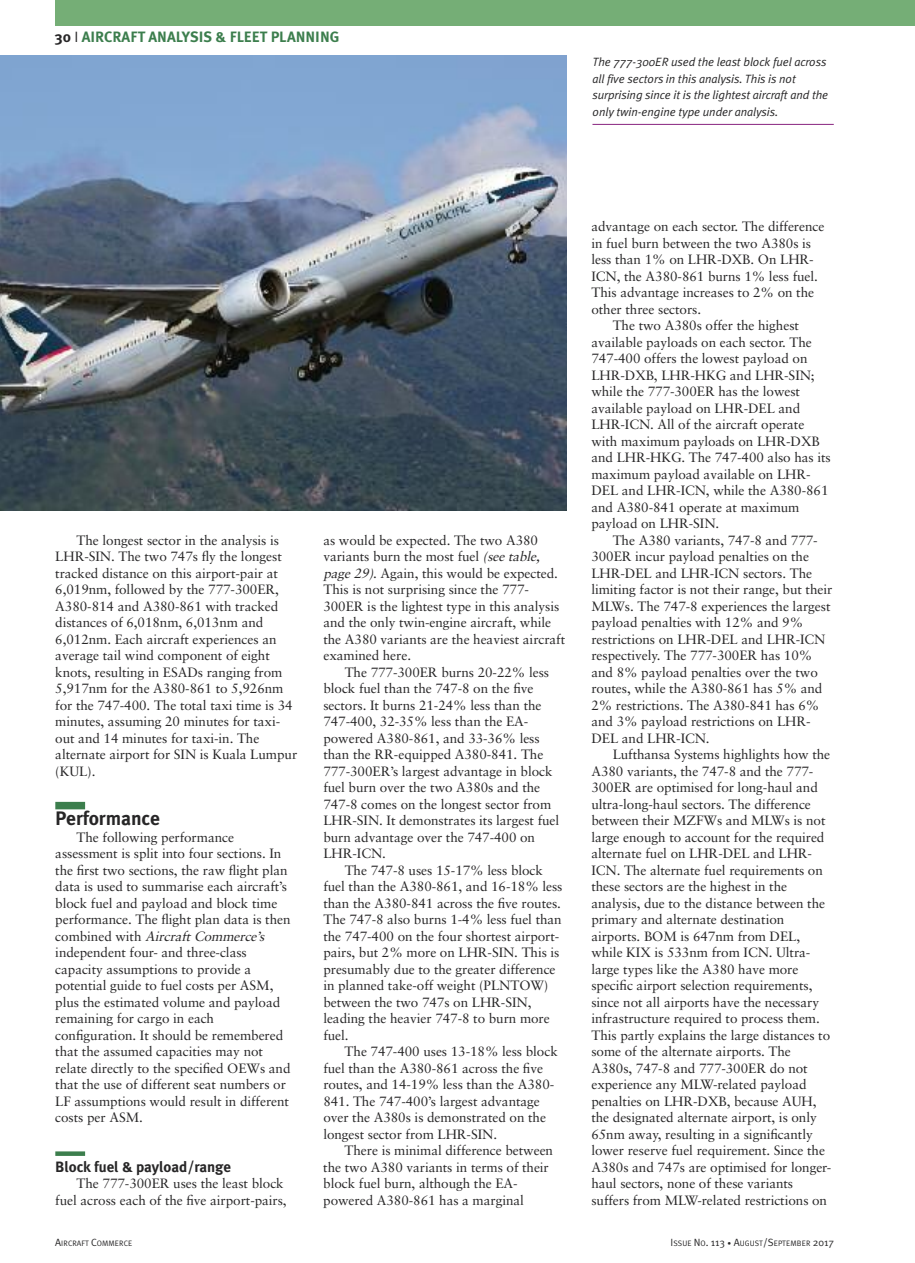
<style>
.page{position:relative;width:915px;height:1263px;background:#fff}
.page>*{position:absolute;margin:0;border:0;box-sizing:border-box;transform-origin:0 0}
.t1{font:700 19.5px "Meta Plus";letter-spacing:-.005em;color:#272627}
.t2{font:700 15px "Meta Plus";color:#3c7e4d}
.t3{font:700 15px "Meta Plus";letter-spacing:-.005em;color:#272627}
.t4{font:13.5px/16.5px "Sabon";letter-spacing:-.005em;color:#272627}
.t5{font:italic 12px/16.5px "Meta Plus Normal";letter-spacing:-.005em;color:#272627}
.t6{font:7.8px "Meta Plus Normal";letter-spacing:.01em;color:#272627}
.s1{color:#272627}
.s2{font-family:"Meta Plus Normal";font-weight:400;color:#272627}
.s3{font-style:italic}
.s4{font-size:10.5px}
.s5{font-size:7.5px}
</style>
<div class="page">
<div style="left:55px;top:802px;width:30px;height:7px;background:#3c7e4d"></div>
<div style="left:55px;top:1151px;width:30px;height:5px;background:#3c7e4d"></div>
<div style="left:55px;top:0;width:859px;height:26px;background:#75ae76"></div>
<img style="left:0;top:55px;width:566px;height:455px">
<hr style="left:592px;top:124px;width:241px;height:1px;background:#882480">
<p class="t2" style="left:55px;top:28px;width:285px"><span class="s1">30</span> <span class="s2">I</span> AIRCRAFT ANALYSIS &amp; FLEET PLANNING</p>
<p class="t5" style="left:592px;top:54px;width:237px">The 777-300ER used the least block fuel across all five sectors in this analysis. This is not surprising since it is the lightest aircraft and the only twin-engine type under analysis.</p>
<p class="t4" style="left:55px;top:533px;width:243px;text-indent:21px">The longest sector in the analysis is LHR-SIN. The two 747s fly the longest tracked distance on this airport-pair at 6,019nm, followed by the 777-300ER, A380-814 and A380-861 with tracked distances of 6,018nm, 6,013nm and 6,012nm. Each aircraft experiences an average tail wind component of eight knots, resulting in ESADs ranging from 5,917nm for the A380-861 to 5,926nm for the 747-400. The total taxi time is 34 minutes, assuming 20 minutes for taxi&shy;out and 14 minutes for taxi-in. The alternate airport for SIN is Kuala Lumpur (KUL).</p>
<h1 class="t1" style="left:55px;top:807px;width:106px">Performance</h1>
<p class="t4" style="left:55px;top:830px;width:237px;text-indent:21px">The following performance assessment is split into four sections. In the first two sections, the raw flight plan data is used to summarise each aircraft’s block fuel and payload and block time performance. The flight plan data is then c o m b i n e d w i t h <span class="s3">Aircraft Commerce’s </span>independent four- and three-class capacity assumptions to provide a potential guide to fuel costs per ASM, plus the estimated volume and payload remaining for cargo in each configuration. It should be remembered that the assumed capacities may not relate directly to the specified OEWs and that the use of different seat numbers or LF assumptions would result in different costs per ASM.</p>
<p class="t3" style="left:55px;top:1158px;width:177px">Block fuel &amp; payload/range</p>
<p class="t4" style="left:55px;top:1176px;width:233px;text-align:right">The 777-300ER uses the least block fuel across each of the five airport-pairs,</p>
<p class="t4" style="left:323px;top:533px;width:243px">as would be expected. The two A380 variants burn the most fuel <span class="s3">(seetable, page29)</span>. Again, this would be expected.<br>This is not surprising since the 777- 300ER is the lightest type in this analysis and the only twin-engine aircraft, while the A380 variants are the heaviest aircraft examined here.</p>
<p class="t4" style="left:323px;top:665px;width:237px;text-indent:21px">The 777-300ER burns 20-22% less block fuel than the 747-8 on the five sectors. It burns 21-24% less than the 747-400, 32-35% less than the EA&shy;powered A380-861, and 33-36% less than the RR-equipped A380-841. The 777-300ER’s largest advantage in block fuel burn over the two A380s and the 747-8 comes on the longest sector from LHR-SIN. It demonstrates its largest fuel burn advantage over the 747-400 on LHR-ICN.</p>
<p class="t4" style="left:323px;top:863px;width:240px;text-indent:21px">The 747-8 uses 15-17% less block fuel than the A380-861, and 16-18% less than the A380-841 across the five routes.<br>The 747-8 also burns 1-4% less fuel than the 747-400 on the four shortest airport&shy;pairs, but 2% more on LHR-SIN. This is presumably due to the greater difference in planned take-off weight (PLNTOW) between the two 747s on LHR-SIN, leading the heavier 747-8 to burn more fuel.</p>
<p class="t4" style="left:323px;top:1044px;width:236px;text-indent:21px">The 747-400 uses 13-18% less block fuel than the A380-861 across the five routes, and 14-19% less than the A380- 841. The 747-400’s largest advantage over the A380s is demonstrated on the longest sector from LHR-SIN.</p>
<p class="t4" style="left:323px;top:1143px;width:231px;text-indent:21px">There is minimal difference between the two A380 variants in terms of their block fuel burn, although the EA&shy;powered A380-861 has a marginal</p>
<p class="t4" style="left:591px;top:219px;width:234px">advantage on each sector. The difference</p>
<p class="t4" style="left:591px;top:236px;width:221px">in fuel burn between the two A380s is</p>
<p class="t4" style="left:591px;top:252px;width:224px">less than 1% on LHR-DXB. On LHR-</p>
<p class="t4" style="left:591px;top:269px;width:228px">ICN, the A380-861 burns 1% less fuel.</p>
<p class="t4" style="left:591px;top:285px;width:224px">This advantage increases to 2% on the</p>
<p class="t4" style="left:591px;top:302px;width:111px">other three sectors.</p>
<p class="t4" style="left:612px;top:318px;width:188px">The two A380s offer the highest</p>
<p class="t4" style="left:591px;top:335px;width:222px">available payloads on each sector. The</p>
<p class="t4" style="left:591px;top:351px;width:217px">747-400 offers the lowest payload on</p>
<p class="t4" style="left:591px;top:368px;width:225px">LHR-DXB, LHR-HKG and LHR-SIN;</p>
<p class="t4" style="left:591px;top:384px;width:210px">while the 777-300ER has the lowest</p>
<p class="t4" style="left:591px;top:401px;width:210px">available payload on LHR-DEL and</p>
<p class="t4" style="left:591px;top:417px;width:214px">LHR-ICN. All of the aircraft operate</p>
<p class="t4" style="left:591px;top:434px;width:230px">with maximum payloads on LHR-DXB</p>
<p class="t4" style="left:591px;top:450px;width:241px">and LHR-HKG. The 747-400 also has its</p>
<p class="t4" style="left:591px;top:467px;width:221px">maximum payload available on LHR-</p>
<p class="t4" style="left:591px;top:483px;width:238px">DEL and LHR-ICN, while the A380-861</p>
<p class="t4" style="left:591px;top:500px;width:209px">and A380-841 operate at maximum</p>
<p class="t4" style="left:591px;top:516px;width:129px">payload on LHR-SIN.</p>
<p class="t4" style="left:612px;top:533px;width:206px">The A380 variants, 747-8 and 777-</p>
<p class="t4" style="left:591px;top:549px;width:219px">300ER incur payload penalties on the</p>
<p class="t4" style="left:591px;top:566px;width:222px">LHR-DEL and LHR-ICN sectors. The</p>
<p class="t4" style="left:591px;top:582px;width:242px">limiting factor is not their range, but their</p>
<p class="t4" style="left:591px;top:599px;width:240px">MLWs. The 747-8 experiences the largest</p>
<p class="t4" style="left:591px;top:615px;width:213px">payload penalties with 12% and 9%</p>
<p class="t4" style="left:591px;top:632px;width:235px">restrictions on LHR-DEL and LHR-ICN</p>
<p class="t4" style="left:591px;top:648px;width:222px">respectively. The 777-300ER has 10%</p>
<p class="t4" style="left:591px;top:665px;width:228px">and 8% payload penalties over the two</p>
<p class="t4" style="left:591px;top:681px;width:232px">routes, while the A380-861 has 5% and</p>
<p class="t4" style="left:591px;top:698px;width:229px">2% restrictions. The A380-841 has 6%</p>
<p class="t4" style="left:591px;top:714px;width:220px">and 3% payload restrictions on LHR-</p>
<p class="t4" style="left:591px;top:731px;width:120px">DEL and LHR-ICN.</p>
<p class="t4" style="left:612px;top:747px;width:219px">Lufthansa Systems highlights how the</p>
<p class="t4" style="left:591px;top:764px;width:223px">A380 variants, the 747-8 and the 777-</p>
<p class="t4" style="left:591px;top:780px;width:228px">300ER are optimised for long-haul and</p>
<p class="t4" style="left:591px;top:797px;width:221px">ultra-long-haul sectors. The difference</p>
<p class="t4" style="left:591px;top:813px;width:235px">between their MZFWs and MLWs is not</p>
<p class="t4" style="left:591px;top:830px;width:234px">large enough to account for the required</p>
<p class="t4" style="left:591px;top:846px;width:222px">alternate fuel on LHR-DEL and LHR-</p>
<p class="t4" style="left:591px;top:863px;width:233px">ICN. The alternate fuel requirements on</p>
<p class="t4" style="left:591px;top:879px;width:197px">these sectors are the highest in the</p>
<p class="t4" style="left:591px;top:896px;width:235px">analysis, due to the distance between the</p>
<p class="t4" style="left:591px;top:912px;width:194px">primary and alternate destination</p>
<p class="t4" style="left:591px;top:929px;width:210px">airports. BOM is 647nm from DEL,</p>
<p class="t4" style="left:591px;top:945px;width:220px">while KIX is 533nm from ICN. Ultra-</p>
<p class="t4" style="left:591px;top:962px;width:208px">large types like the A380 have more</p>
<p class="t4" style="left:591px;top:978px;width:222px">specific airport selection requirements,</p>
<p class="t4" style="left:591px;top:995px;width:229px">since not all airports have the necessary</p>
<p class="t4" style="left:591px;top:1011px;width:230px">infrastructure required to process them.</p>
<p class="t4" style="left:591px;top:1028px;width:240px">This partly explains the large distances to</p>
<p class="t4" style="left:591px;top:1044px;width:201px">some of the alternate airports. The</p>
<p class="t4" style="left:591px;top:1061px;width:218px">A380s, 747-8 and 777-300ER do not</p>
<p class="t4" style="left:591px;top:1077px;width:216px">experience any MLW-related payload</p>
<p class="t4" style="left:591px;top:1094px;width:226px">penalties on LHR-DXB, because AUH,</p>
<p class="t4" style="left:591px;top:1110px;width:227px">the designated alternate airport, is only</p>
<p class="t4" style="left:591px;top:1127px;width:223px">65nm away, resulting in a significantly</p>
<p class="t4" style="left:591px;top:1143px;width:235px">lower reserve fuel requirement. Since the</p>
<p class="t4" style="left:591px;top:1160px;width:241px">A380s and 747s are optimised for longer-</p>
<p class="t4" style="left:591px;top:1176px;width:203px">haul sectors, none of these variants</p>
<p class="t4" style="left:591px;top:1193px;width:237px">suffers from MLW-related restrictions on</p>
<p class="t6" style="left:55px;top:1238px;width:78px"><span class="s4">A</span>IRCRAFT <span class="s4">C</span>OMMERCE</p>
<p class="t6" style="left:670px;top:1238px;width:165px"><span class="s4">I</span>SSUE <span class="s4">N</span>O<span class="s4">. 113</span> <span class="s5">•</span> <span class="s4">A</span>UGUST<span class="s4">/S</span>EPTEMBER <span class="s4">2017</span></p>
</div>
